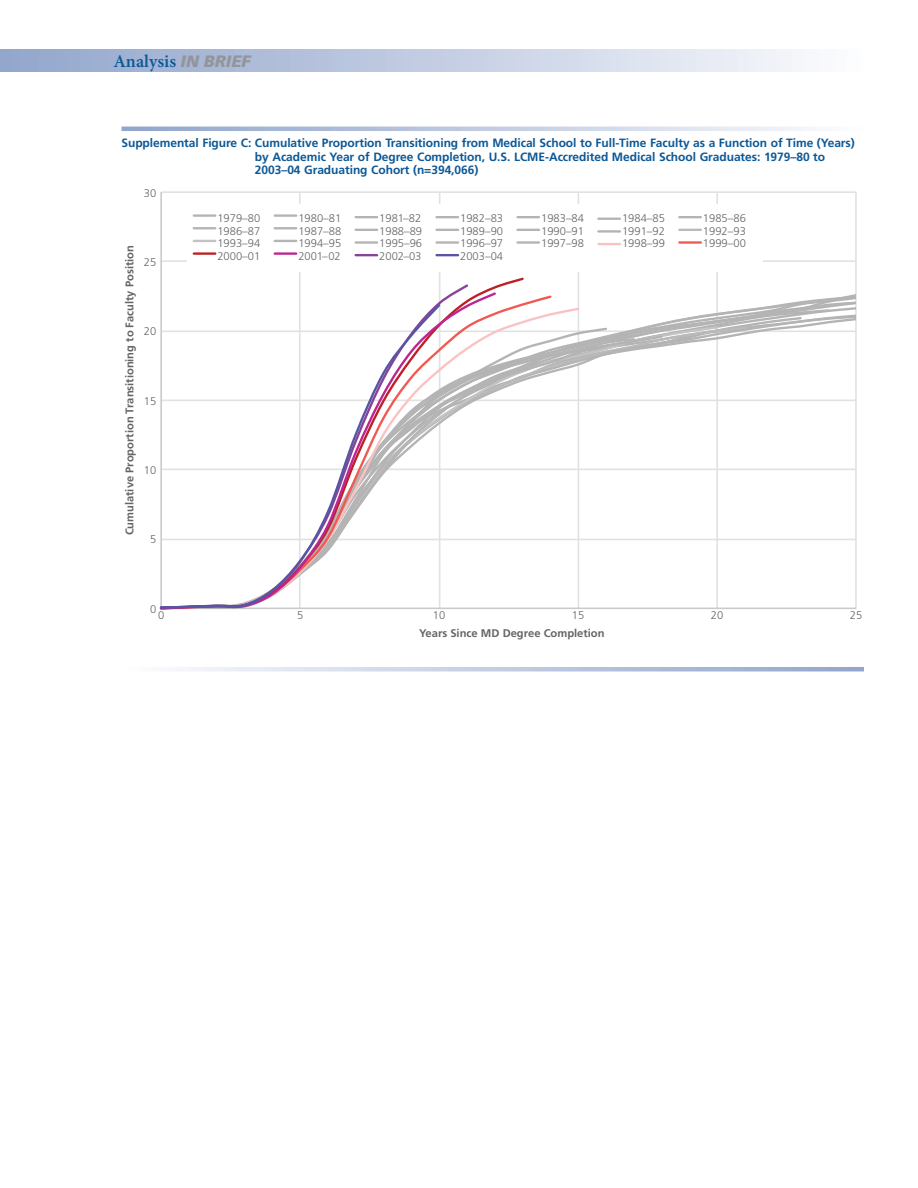
<style>
.page{position:relative;width:918px;height:1188px;background:#fff}
.page>*{position:absolute;margin:0;border:0;box-sizing:border-box;transform-origin:0 0}
.t1{font:600 18px "Minion Pro";color:#0c5896}
.figure_title{font:700 12px/13.5px "Frutiger";letter-spacing:-.005em;color:#0c5896}
.t2{font:700 11.25px "Frutiger";color:#646566}
.t3{font:300 11.1px "Frutiger";color:#646566}
.t4{font:700 11.1px "Frutiger";color:#646566}
.s1{font-family:"Frutiger";font-weight:900;font-style:italic;font-size:16.5px;color:#939598}
</style>
<div class="page">
<div style="left:0;top:50px;width:864px;height:21px;background:linear-gradient(to right,#8fa4cb,#fafafd)"></div>
<svg style="left:122px;top:127px;width:690px;height:4px;background:#bfcbe1"></svg>
<svg style="left:180px;top:667px;width:684px;height:4px;background:#c0cbe1"></svg>
<hr style="left:161px;top:260px;width:695px;height:2px;background:#e0e1e0">
<hr style="left:161px;top:191px;width:695px;height:2px;background:#e0e1e0">
<hr style="left:299px;top:192px;width:2px;height:416px;background:#e0e1e0">
<hr style="left:439px;top:192px;width:1px;height:416px;background:#e0e1e0">
<hr style="left:578px;top:192px;width:1px;height:416px;background:#e0e1e0">
<hr style="left:716px;top:192px;width:2px;height:416px;background:#e0e1e0">
<hr style="left:855px;top:192px;width:2px;height:416px;background:#e0e1e0">
<hr style="left:160px;top:192px;width:2px;height:416px;background:#cbcaca">
<svg style="left:577px;top:300px;width:279px;height:309px"></svg>
<svg style="left:581px;top:308px;width:250px;height:301px"></svg>
<svg style="left:581px;top:316px;width:222px;height:293px"></svg>
<svg style="left:581px;top:322px;width:194px;height:287px"></svg>
<svg style="left:720px;top:325px;width:28px;height:284px"></svg>
<svg style="left:581px;top:325px;width:139px;height:284px"></svg>
<svg style="left:664px;top:336px;width:28px;height:273px"></svg>
<svg style="left:609px;top:334px;width:55px;height:275px"></svg>
<svg style="left:609px;top:337px;width:27px;height:272px"></svg>
<svg style="left:581px;top:326px;width:28px;height:283px"></svg>
<svg style="left:553px;top:306px;width:28px;height:303px"></svg>
<svg style="left:526px;top:295px;width:27px;height:314px"></svg>
<svg style="left:160px;top:276px;width:366px;height:333px"></svg>
<svg style="left:470px;top:290px;width:28px;height:319px"></svg>
<svg style="left:160px;top:282px;width:310px;height:327px"></svg>
<svg style="left:159px;top:302px;width:284px;height:308px"></svg>
<div style="left:187px;top:204px;width:576px;height:67px;background:#fff"></div>
<hr style="left:194px;top:214px;width:21px;height:3px;background:#b4b4b4">
<hr style="left:275px;top:214px;width:21px;height:3px;background:#b4b4b4">
<hr style="left:356px;top:216px;width:21px;height:2px;background:#b4b4b4">
<hr style="left:437px;top:216px;width:21px;height:2px;background:#b4b4b4">
<hr style="left:518px;top:216px;width:21px;height:2px;background:#b4b4b4">
<hr style="left:598px;top:218px;width:22px;height:2px;background:#b4b4b4">
<hr style="left:679px;top:216px;width:22px;height:2px;background:#b4b4b4">
<hr style="left:194px;top:227px;width:21px;height:2px;background:#b4b4b4">
<hr style="left:275px;top:227px;width:21px;height:2px;background:#b4b4b4">
<hr style="left:356px;top:229px;width:21px;height:2px;background:#b4b4b4">
<hr style="left:437px;top:229px;width:21px;height:2px;background:#b4b4b4">
<hr style="left:518px;top:229px;width:21px;height:2px;background:#b4b4b4">
<hr style="left:598px;top:230px;width:22px;height:3px;background:#b4b4b4">
<hr style="left:679px;top:229px;width:22px;height:2px;background:#bcb9b8">
<hr style="left:194px;top:240px;width:21px;height:2px;background:#c3c3c3">
<hr style="left:275px;top:240px;width:21px;height:2px;background:#b4b4b4">
<hr style="left:356px;top:241px;width:21px;height:3px;background:#b4b4b4">
<hr style="left:437px;top:241px;width:21px;height:3px;background:#b4b4b4">
<hr style="left:518px;top:241px;width:21px;height:3px;background:#b4b4b4">
<hr style="left:598px;top:243px;width:22px;height:2px;background:#f9c3c3">
<hr style="left:679px;top:241px;width:22px;height:3px;background:#f05a52">
<hr style="left:194px;top:252px;width:21px;height:3px;background:#bf2025">
<hr style="left:275px;top:252px;width:21px;height:3px;background:#be2590">
<hr style="left:356px;top:254px;width:21px;height:2px;background:#884399">
<hr style="left:437px;top:254px;width:21px;height:2px;background:#5856a4">
<p class="t1" style="left:113px;top:48px;width:139px">Analysis <span class="s1">IN BRIEF</span></p>
<p class="figure_title" style="left:255px;top:136px;width:601px;text-indent:-133px">Supplemental Figure C: Cumulative Proportion Transitioning from Medical School to Full-Time Faculty as a Function of Time (Years) by Academic Year of Degree Completion, U.S. LCME-Accredited Medical School Graduates: 1979–80 to<br>2003–04 Graduating Cohort (n=394,066)</p>
<p class="t3" style="left:144px;top:186px;width:14px">30</p>
<p class="t2" style="left:123px;top:535px;width:292px;rotate:-90deg">Cumulative Proportion Transitioning to Faculty Position</p>
<p class="t3" style="left:144px;top:256px;width:14px">25</p>
<p class="t3" style="left:144px;top:325px;width:14px">20</p>
<p class="t3" style="left:144px;top:395px;width:14px">15</p>
<p class="t3" style="left:144px;top:464px;width:14px">10</p>
<p class="t3" style="left:150px;top:533px;width:8px">5</p>
<p class="t3" style="left:217px;top:212px;width:44px">1979–80</p>
<p class="t3" style="left:298px;top:212px;width:44px">1980–81</p>
<p class="t3" style="left:379px;top:212px;width:44px">1981–82</p>
<p class="t3" style="left:460px;top:212px;width:44px">1982–83</p>
<p class="t3" style="left:541px;top:212px;width:44px">1983–84</p>
<p class="t3" style="left:622px;top:212px;width:44px">1984–85</p>
<p class="t3" style="left:703px;top:212px;width:44px">1985–86</p>
<p class="t3" style="left:217px;top:225px;width:44px">1986–87</p>
<p class="t3" style="left:298px;top:225px;width:44px">1987–88</p>
<p class="t3" style="left:379px;top:225px;width:44px">1988–89</p>
<p class="t3" style="left:460px;top:225px;width:44px">1989–90</p>
<p class="t3" style="left:541px;top:225px;width:44px">1990–91</p>
<p class="t3" style="left:622px;top:225px;width:44px">1991–92</p>
<p class="t3" style="left:703px;top:225px;width:44px">1992–93</p>
<p class="t3" style="left:217px;top:237px;width:44px">1993–94</p>
<p class="t3" style="left:298px;top:237px;width:44px">1994–95</p>
<p class="t3" style="left:379px;top:237px;width:44px">1995–96</p>
<p class="t3" style="left:460px;top:237px;width:44px">1996–97</p>
<p class="t3" style="left:541px;top:237px;width:44px">1997–98</p>
<p class="t3" style="left:622px;top:237px;width:44px">1998–99</p>
<p class="t3" style="left:703px;top:237px;width:44px">1999–00</p>
<p class="t3" style="left:217px;top:250px;width:44px">2000–01</p>
<p class="t3" style="left:298px;top:250px;width:44px">2001–02</p>
<p class="t3" style="left:379px;top:250px;width:44px">2002–03</p>
<p class="t3" style="left:460px;top:250px;width:44px">2003–04</p>
<p class="t3" style="left:150px;top:603px;width:8px">0</p>
<p class="t3" style="left:158px;top:609px;width:8px">0</p>
<p class="t3" style="left:297px;top:609px;width:8px">5</p>
<p class="t3" style="left:433px;top:609px;width:14px">10</p>
<p class="t3" style="left:572px;top:609px;width:14px">15</p>
<p class="t3" style="left:711px;top:609px;width:14px">20</p>
<p class="t3" style="left:850px;top:609px;width:14px">25</p>
<p class="t4" style="left:419px;top:626px;width:187px">Years Since MD Degree Completion</p>
</div>
